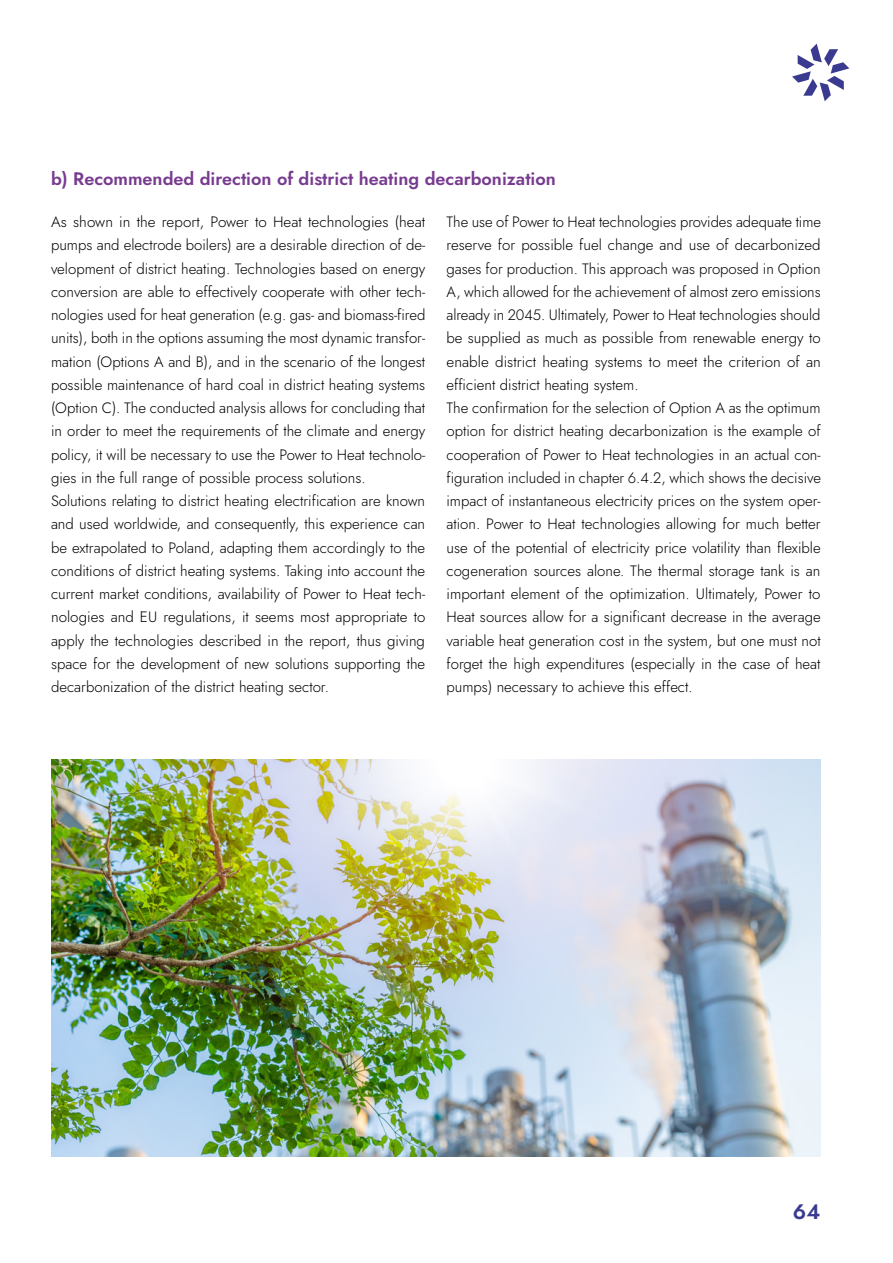
<style>
.page{position:relative;width:893px;height:1263px;background:#fff}
.page>*{position:absolute;margin:0;border:0;box-sizing:border-box;transform-origin:0 0}
.t1{font:600 21px "Jost";color:#3a3b90}
.t2{font:600 18px "Jost";color:#773b8f}
.t3{font:300 15px/23.2px "Jost";color:#000}
</style>
<div class="page">
<svg style="left:792px;top:44px;width:57px;height:57px"></svg>
<img style="left:51px;top:759px;width:770px;height:398px">
<p class="t2" style="left:51px;top:167px;width:506px">b) Recommended direction of district heating decarbonization</p>
<p class="t3" style="left:446px;top:210px;width:376px">The use of Power to Heat technologies provides adequate time reserve for possible fuel change and use of decarbonized gases for production. This approach was proposed in Option A, which allowed for the achievement of almost zero emissions already in 2045. Ultimately, Power to Heat technologies should be supplied as much as possible from renewable energy to enable district heating systems to meet the criterion of an efficient district heating system.<br>The confirmation for the selection of Option A as the optimum option for district heating decarbonization is the example of cooperation of Power to Heat technologies in an actual con&shy;figuration included in chapter 6.4.2, which shows the decisive impact of instantaneous electricity prices on the system oper&shy;ation. Power to Heat technologies allowing for much better use of the potential of electricity price volatility than flexible cogeneration sources alone. The thermal storage tank is an important element of the optimization. Ultimately, Power to Heat sources allow for a significant decrease in the average variable heat generation cost in the system, but one must not forget the high expenditures (especially in the case of heat pumps) necessary to achieve this effect.</p>
<p class="t3" style="left:51px;top:210px;width:376px">As shown in the report, Power to Heat technologies (heat pumps and electrode boilers) are a desirable direction of de&shy;velopment of district heating. Technologies based on energy conversion are able to effectively cooperate with other tech&shy;nologies used for heat generation (e.g. gas- and biomass-fired units), both in the options assuming the most dynamic transfor&shy;mation (Options A and B), and in the scenario of the longest possible maintenance of hard coal in district heating systems (Option C). The conducted analysis allows for concluding that in order to meet the requirements of the climate and energy policy, it will be necessary to use the Power to Heat technolo&shy;gies in the full range of possible process solutions.<br>Solutions relating to district heating electrification are known and used worldwide, and consequently, this experience can be extrapolated to Poland, adapting them accordingly to the conditions of district heating systems. Taking into account the current market conditions, availability of Power to Heat tech&shy;nologies and EU regulations, it seems most appropriate to apply the technologies described in the report, thus giving space for the development of new solutions supporting the decarbonization of the district heating sector.</p>
<h1 class="t1" style="left:793px;top:1197px;width:29px">64</h1>
</div>
